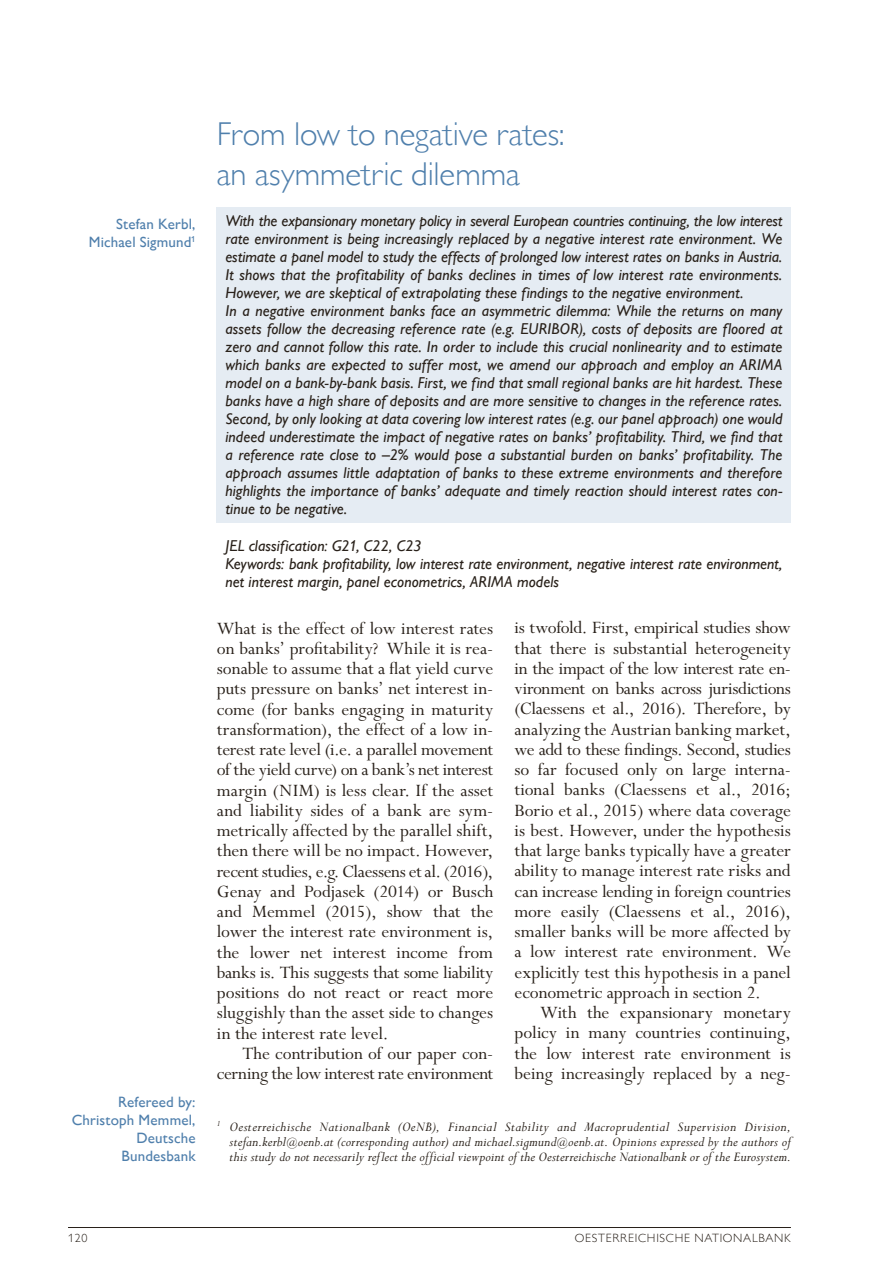
<style>
.page{position:relative;width:893px;height:1263px;background:#fff}
.page>*{position:absolute;margin:0;border:0;box-sizing:border-box;transform-origin:0 0}
.t1{font:300 33px/40.5px "Gill Sans MT Pro";letter-spacing:-.005em;color:#4f7fac}
.t2{font:19.5px/20.2px "Perpetua Std";letter-spacing:-.005em;color:#29211a;text-align:justify}
.t3{font:italic 500 15.75px/18px "Gill Sans MT Pro";letter-spacing:.005em;color:#29211a}
.t4{font:italic 15px/15px "Perpetua Std";letter-spacing:.005em;color:#29211a;text-align:justify}
.t5{font:500 15px/18px "Gill Sans MT Pro";letter-spacing:.01em;color:#4f7fac;text-align:right}
.t6{font:300 12px "Gill Sans MT Pro";letter-spacing:.06em;color:#29211a}
.s1{font-size:12px}
</style>
<div class="page">
<hr style="left:68px;top:1227px;width:723px;height:1px;background:#29211a">
<div style="left:217px;top:207px;width:574px;height:315px;background:#e5ecf3"></div>
<p class="t5" style="left:89px;top:214px;width:108px">Stefan Kerbl,<br>Michael Sigmund<sup>1</sup></p>
<p class="t5" style="left:72px;top:1093px;width:125px">Refereed by:<br>Christoph Memmel,<br>Deutsche<br>Bundesbank</p>
<h1 class="t1" style="left:217px;top:113px;width:349px">From low to negative rates: an asymmetric dilemma</h1>
<p class="t3" style="left:225px;top:211px;width:559px">With the expansionary monetary policy in several European countries continuing, the low interest rate environment is being increasingly replaced by a negative interest rate environment. We estimate a panel model to study the effects of prolonged low interest rates on banks in Austria.<br>It shows that the profitability of banks declines in times of low interest rate environments.<br>However, we are skeptical of extrapolating these findings to the negative environment.<br>In a negative environment banks face an asymmetric dilemma: While the returns on many assets follow the decreasing reference rate (e.g. EURIBOR), costs of deposits are floored at zero and cannot follow this rate. In order to include this crucial nonlinearity and to estimate which banks are expected to suffer most, we amend our approach and employ an ARIMA model on a bank-by-bank basis. First, we find that small regional banks are hit hardest. These banks have a high share of deposits and are more sensitive to changes in the reference rates.<br>Second, by only looking at data covering low interest rates (e.g. our panel approach) one would indeed underestimate the impact of negative rates on banks’ profitability. Third, we find that a reference rate close to –2% would pose a substantial burden on banks’ profitability. The approach assumes little adaptation of banks to these extreme environments and therefore highlights the importance of banks’ adequate and timely reaction should interest rates con&shy;tinue to be negative.</p>
<p class="t3" style="left:225px;top:537px;width:558px">JEL classification: G21, C22, C23<br>Keywords: bank profitability, low interest rate environment, negative interest rate environment, net interest margin, panel econometrics, ARIMA models</p>
<p class="t2" style="left:217px;top:619px;width:278px">What is the effect of low interest rates on banks’ profitability? While it is rea&shy;sonable to assume that a flat yield curve puts pressure on banks’ net interest in&shy;come (for banks engaging in maturity transformation), the effect of a low in&shy;terest rate level (i.e. a parallel movement of the yield curve) on a bank’s net interest margin (NIM) is less clear. If the asset and liability sides of a bank are sym&shy;metrically affected by the parallel shift, then there will be no impact. However, recent studies, e.g. Claessens et al. (2016), Genay and Podjasek (2014) or Busch and Memmel (2015), show that the lower the interest rate environment is, the lower net interest income from banks is. This suggests that some liability positions do not react or react more sluggishly than the asset side to changes in the interest rate level.</p>
<p class="t2" style="left:217px;top:1044px;width:278px;text-align:right">The contribution of our paper con&shy;cerning the low interest rate environment</p>
<p class="t2" style="left:514px;top:618px;width:278px">is twofold. First, empirical studies show that there is substantial heterogeneity in the impact of the low interest rate en&shy;vironment on banks across jurisdictions (Claessens et al., 2016). Therefore, by analyzing the Austrian banking market, we add to these findings. Second, studies so far focused only on large interna&shy;tional banks (Claessens et al., 2016; Borio et al., 2015) where data coverage is best. However, under the hypothesis that large banks typically have a greater ability to manage interest rate risks and can increase lending in foreign countries more easily (Claessens et al., 2016), smaller banks will be more affected by a low interest rate environment. We explicitly test this hypothesis in a panel econometric approach in section 2.</p>
<p class="t2" style="left:514px;top:1003px;width:278px;text-indent:26px">With the expansionary monetary policy in many countries continuing, the low interest rate environment is being increasingly replaced by a neg-</p>
<p class="t4" style="left:230px;top:1120px;width:563px;text-indent:-13px"><sup>1</sup> Oesterreichische Nationalbank (OeNB), Financial Stability and Macroprudential Supervision Division, stefan.kerbl<span class="s1">@</span>oenb.at (corresponding author) and michael.sigmund<span class="s1">@</span>oenb.at. Opinions expressed by the authors of this study do not necessarily reflect the official viewpoint of the Oesterreichische Nationalbank or of the Eurosystem.</p>
<p class="t6" style="left:68px;top:1231px;width:21px">120</p>
<p class="t6" style="left:575px;top:1231px;width:218px">OESTERREICHISCHE NATIONALBANK</p>
</div>
